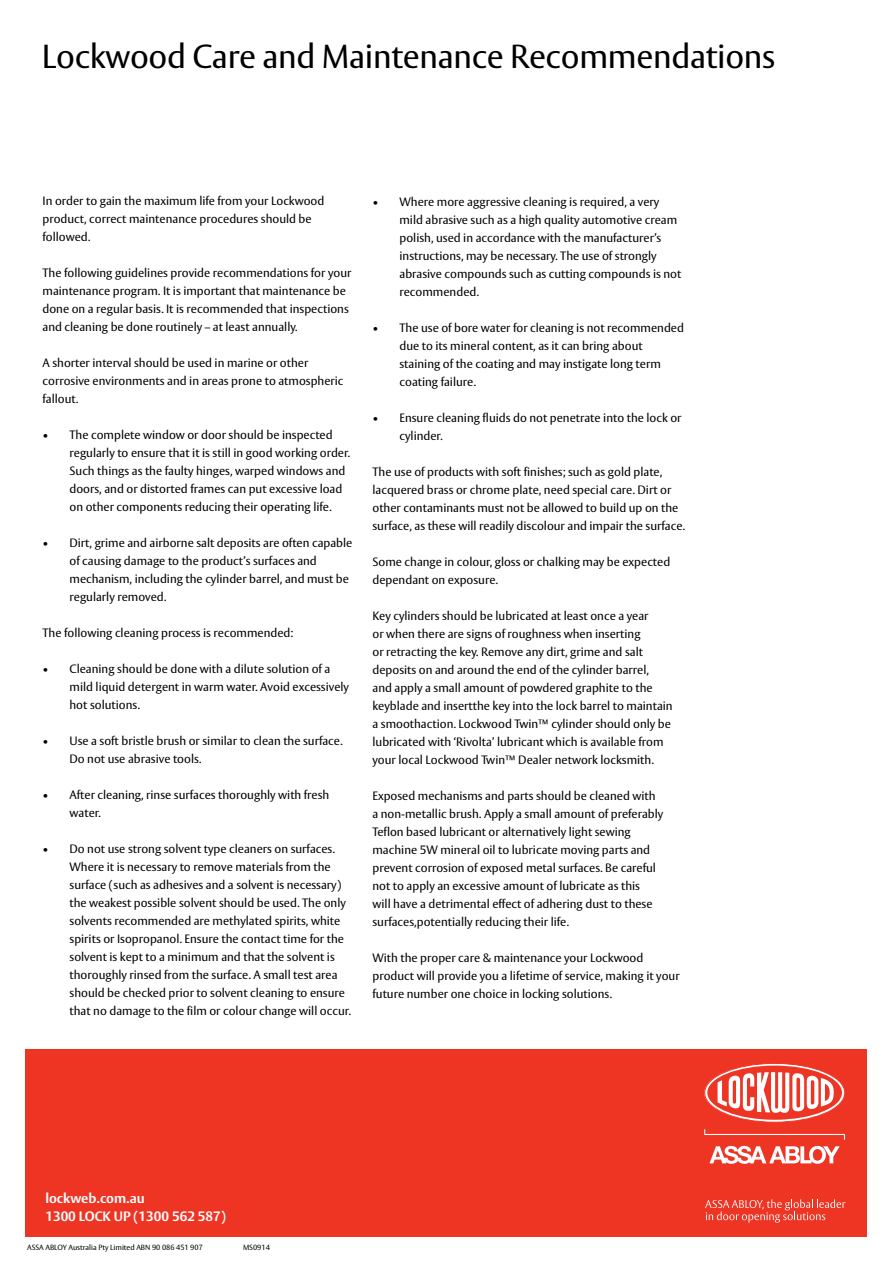
<style>
.page{position:relative;width:893px;height:1263px;background:#fff}
.page>*{position:absolute;margin:0;border:0;box-sizing:border-box;transform-origin:0 0}
.t1{font:33px "ASSA Vesta";letter-spacing:-.01em;color:#000}
.t2{font:700 13.5px/18px "ASSA Vesta";color:#fff}
.t3{font:12px/18px "ASSA Vesta";color:#000}
.t4{font:7.5px "ASSA Vesta";color:#000}
</style>
<div class="page">
<div style="left:26px;top:1050px;width:841px;height:187px;background:#ee3524"></div>
<svg style="left:704px;top:1063px;width:141px;height:60px"></svg>
<svg style="left:704px;top:1129px;width:141px;height:11px"></svg>
<svg style="left:709px;top:1146px;width:131px;height:18px"></svg>
<svg style="left:705px;top:1199px;width:140px;height:23px"></svg>
<h1 class="t1" style="left:42px;top:37px;width:735px">Lockwood Care and Maintenance Recommendations</h1>
<p class="t3" style="left:43px;top:192px;width:283px">In order to gain the maximum life from your Lockwood product, correct maintenance procedures should be followed.</p>
<p class="t3" style="left:43px;top:264px;width:310px">The following guidelines provide recommendations for your maintenance program. It is important that maintenance be done on a regular basis. It is recommended that inspections and cleaning be done routinely – at least annually.</p>
<p class="t3" style="left:43px;top:354px;width:303px">A shorter interval should be used in marine or other corrosive environments and in areas prone to atmospheric fallout.</p>
<p class="t3" style="left:70px;top:426px;width:282px;text-indent:-27px">• The complete window or door should be inspected regularly to ensure that it is still in good working order.<br>Such things as the faulty hinges, warped windows and doors, and or distorted frames can put excessive load on other components reducing their operating life.</p>
<p class="t3" style="left:70px;top:534px;width:284px;text-indent:-27px">• Dirt, grime and airborne salt deposits are often capable of causing damage to the product’s surfaces and mechanism, including the cylinder barrel, and must be regularly removed.</p>
<p class="t3" style="left:43px;top:624px;width:252px">The following cleaning process is recommended:</p>
<p class="t3" style="left:70px;top:660px;width:281px;text-indent:-27px">• Cleaning should be done with a dilute solution of a mild liquid detergent in warm water. Avoid excessively hot solutions.</p>
<p class="t3" style="left:70px;top:732px;width:275px;text-indent:-27px">• Use a soft bristle brush or similar to clean the surface.<br>Do not use abrasive tools.</p>
<p class="t3" style="left:70px;top:786px;width:261px;text-indent:-27px">• After cleaning, rinse surfaces thoroughly with fresh water.</p>
<p class="t3" style="left:70px;top:840px;width:283px;text-indent:-27px">• Do not use strong solvent type cleaners on surfaces.<br>Where it is necessary to remove materials from the surface (such as adhesives and a solvent is necessary) the weakest possible solvent should be used. The only solvents recommended are methylated spirits, white spirits or Isopropanol. Ensure the contact time for the solvent is kept to a minimum and that the solvent is thoroughly rinsed from the surface. A small test area should be checked prior to solvent cleaning to ensure that no damage to the film or colour change will occur.</p>
<p class="t3" style="left:399px;top:193px;width:283px;text-indent:-27px">• Where more aggressive cleaning is required, a very mild abrasive such as a high quality automotive cream polish, used in accordance with the manufacturer’s instructions, may be necessary. The use of strongly abrasive compounds such as cutting compounds is not recommended.</p>
<p class="t3" style="left:399px;top:319px;width:286px;text-indent:-27px">• The use of bore water for cleaning is not recommended due to its mineral content, as it can bring about staining of the coating and may instigate long term coating failure.</p>
<p class="t3" style="left:399px;top:409px;width:284px;text-indent:-27px">• Ensure cleaning fluids do not penetrate into the lock or cylinder.</p>
<p class="t3" style="left:372px;top:463px;width:314px">The use of products with soft finishes; such as gold plate, lacquered brass or chrome plate, need special care. Dirt or other contaminants must not be allowed to build up on the surface, as these will readily discolour and impair the surface.</p>
<p class="t3" style="left:372px;top:553px;width:299px">Some change in colour, gloss or chalking may be expected dependant on exposure.</p>
<p class="t3" style="left:372px;top:607px;width:302px">Key cylinders should be lubricated at least once a year<br>or when there are signs of roughness when inserting<br>or retracting the key. Remove any dirt, grime and salt deposits on and around the end of the cylinder barrel,<br>and apply a small amount of powdered graphite to the keyblade and insertthe key into the lock barrel to maintain a smoothaction. Lockwood Twin™ cylinder should only be lubricated with ‘Rivolta’ lubricant which is available from your local Lockwood Twin™ Dealer network locksmith.</p>
<p class="t3" style="left:372px;top:787px;width:292px">Exposed mechanisms and parts should be cleaned with a non-metallic brush. Apply a small amount of preferably Teflon based lubricant or alternatively light sewing machine 5W mineral oil to lubricate moving parts and prevent corrosion of exposed metal surfaces. Be careful not to apply an excessive amount of lubricate as this<br>will have a detrimental effect of adhering dust to these surfaces,potentially reducing their life.</p>
<p class="t3" style="left:372px;top:949px;width:309px">With the proper care &amp; maintenance your Lockwood product will provide you a lifetime of service, making it your future number one choice in locking solutions.</p>
<p class="t2" style="left:45px;top:1190px;width:182px">lockweb.com.au<br>1300 LOCK UP (1300 562 587)</p>
<p class="t4" style="left:27px;top:1243px;width:177px">ASSA ABLOY Australia Pty Limited ABN 90 086 451 907</p>
<p class="t4" style="left:243px;top:1243px;width:28px">MS0914</p>
</div>
